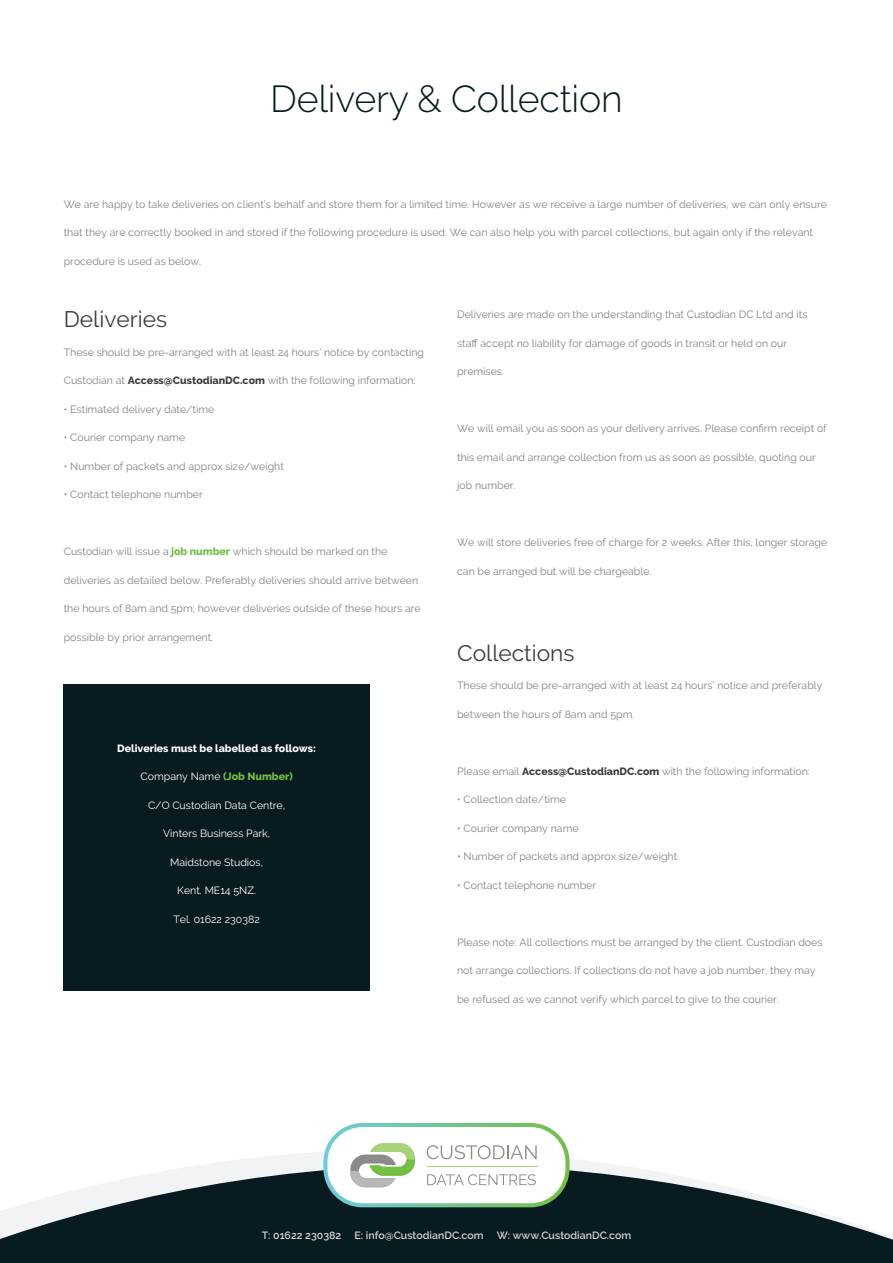
<style>
.page{position:relative;width:893px;height:1263px;background:#fff}
.page>*{position:absolute;margin:0;border:0;box-sizing:border-box;transform-origin:0 0}
.t1{font:300 37.5px "Raleway";letter-spacing:-.005em;color:#081c21}
.t2{font:22.5px "Raleway";color:#3e3e3f}
.t3{font:10.5px "Raleway";color:#808385}
.t4{font:10.5px "Raleway";color:#fff}
.t5{font:600 10.5px "Raleway";color:#d1d2d4}
.t6{font:800 10.5px "Raleway";color:#fff}
.s1{font-weight:800;color:#3e3e3f}
.s2{font-weight:800;color:#73bf44}
</style>
<div class="page">
<svg style="left:205px;top:1152px;width:407px;height:13px;fill:#f4f4f5"></svg>
<svg style="left:0;top:1165px;width:893px;height:98px;fill:#081b20"></svg>
<div style="left:325px;top:1125px;width:242px;height:80px;background:#fff;border-radius:37px"></div>
<div style="left:323px;top:1123px;width:247px;height:84px;border:4px solid #fff;border-radius:37px"></div>
<svg style="left:350px;top:1143px;width:65px;height:44px"></svg>
<hr style="left:427px;top:1166px;width:110px;height:1px;background:#a7d27a">
<svg style="left:427px;top:1145px;width:110px;height:14px"></svg>
<svg style="left:427px;top:1174px;width:109px;height:11px"></svg>
<div style="left:64px;top:685px;width:306px;height:306px;background:#081b20"></div>
<h1 class="t1" style="left:270px;top:77px;width:354px">Delivery &amp; Collection</h1>
<p class="t3" style="left:64px;top:198px;width:765px">We are happy to take deliveries on client’s behalf and store them for a limited time. However as we receive a large number of deliveries, we can only ensure</p>
<p class="t3" style="left:64px;top:226px;width:751px">that they are correctly booked in and stored if the following procedure is used. We can also help you with parcel collections, but again only if the relevant</p>
<p class="t3" style="left:64px;top:255px;width:139px">procedure is used as below.</p>
<h2 class="t2" style="left:64px;top:306px;width:105px">Deliveries</h2>
<p class="t3" style="left:64px;top:346px;width:362px">These should be pre-arranged with at least 24 hours’ notice by contacting</p>
<p class="t3" style="left:64px;top:374px;width:353px">Custodian at <span class="s1">Access@CustodianDC.com</span> with the following information:</p>
<p class="t3" style="left:64px;top:403px;width:152px">• Estimated delivery date/time</p>
<p class="t3" style="left:64px;top:431px;width:123px">• Courier company name</p>
<p class="t3" style="left:64px;top:460px;width:222px">• Number of packets and approx size/weight</p>
<p class="t3" style="left:64px;top:488px;width:141px">• Contact telephone number</p>
<p class="t3" style="left:64px;top:545px;width:325px">Custodian will issue a <span class="s2">job number</span> which should be marked on the</p>
<p class="t3" style="left:64px;top:574px;width:356px">deliveries as detailed below. Preferably deliveries should arrive between</p>
<p class="t3" style="left:64px;top:602px;width:358px">the hours of 8am and 5pm; however deliveries outside of these hours are</p>
<p class="t3" style="left:64px;top:631px;width:151px">possible by prior arrangement.</p>
<p class="t6" style="left:117px;top:742px;width:200px">Deliveries must be labelled as follows:</p>
<p class="t4" style="left:141px;top:770px;width:154px">Company Name <span class="s2">(Job Number)</span></p>
<p class="t4" style="left:148px;top:799px;width:139px">C/O Custodian Data Centre,</p>
<p class="t4" style="left:163px;top:827px;width:109px">Vinters Business Park,</p>
<p class="t4" style="left:170px;top:856px;width:94px">Maidstone Studios,</p>
<p class="t4" style="left:177px;top:884px;width:80px">Kent. ME14 5NZ.</p>
<p class="t4" style="left:173px;top:913px;width:88px">Tel. 01622 230382</p>
<p class="t3" style="left:457px;top:309px;width:352px">Deliveries are made on the understanding that Custodian DC Ltd and its</p>
<p class="t3" style="left:457px;top:337px;width:332px">staff accept no liability for damage of goods in transit or held on our</p>
<p class="t3" style="left:457px;top:366px;width:48px">premises.</p>
<p class="t3" style="left:457px;top:423px;width:371px">We will email you as soon as your delivery arrives. Please confirm receipt of</p>
<p class="t3" style="left:457px;top:451px;width:360px">this email and arrange collection from us as soon as possible, quoting our</p>
<p class="t3" style="left:457px;top:480px;width:60px">job number.</p>
<p class="t3" style="left:457px;top:537px;width:372px">We will store deliveries free of charge for 2 weeks. After this, longer storage</p>
<p class="t3" style="left:457px;top:565px;width:196px">can be arranged but will be chargeable.</p>
<h2 class="t2" style="left:457px;top:639px;width:119px">Collections</h2>
<p class="t3" style="left:457px;top:679px;width:367px">These should be pre-arranged with at least 24 hours’ notice and preferably</p>
<p class="t3" style="left:457px;top:708px;width:179px">between the hours of 8am and 5pm.</p>
<p class="t3" style="left:457px;top:765px;width:354px">Please email <span class="s1">Access@CustodianDC.com</span> with the following information:</p>
<p class="t3" style="left:457px;top:793px;width:111px">• Collection date/time</p>
<p class="t3" style="left:457px;top:822px;width:123px">• Courier company name</p>
<p class="t3" style="left:457px;top:850px;width:222px">• Number of packets and approx size/weight</p>
<p class="t3" style="left:457px;top:879px;width:141px">• Contact telephone number</p>
<p class="t3" style="left:457px;top:936px;width:367px">Please note: All collections must be arranged by the client. Custodian does</p>
<p class="t3" style="left:457px;top:964px;width:360px">not arrange collections. If collections do not have a job number, they may</p>
<p class="t3" style="left:457px;top:993px;width:323px">be refused as we cannot verify which parcel to give to the courier.</p>
<p class="t5" style="left:262px;top:1229px;width:371px">T: 01622 230382 E: info@CustodianDC.com W: www.CustodianDC.com</p>
</div>
